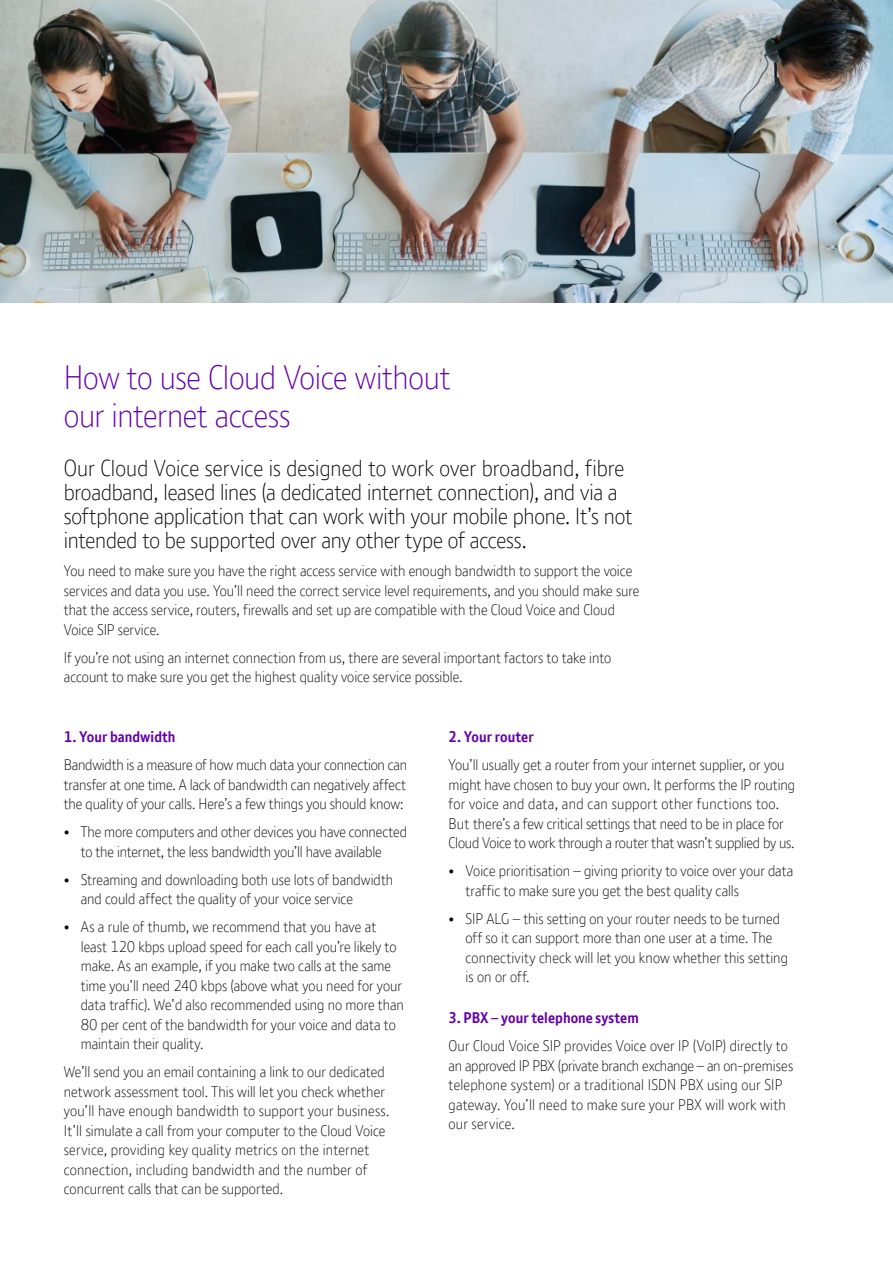
<style>
.page{position:relative;width:893px;height:1263px;background:#fff}
.page>*{position:absolute;margin:0;border:0;box-sizing:border-box;transform-origin:0 0}
.t1{font:300 33px/37.5px "BT Font";letter-spacing:-.01em;color:#6400aa}
.t2{font:300 22.5px/24px "BT Font";letter-spacing:-.01em;color:#000}
.t3{font:300 15px/19.5px "BT Font";color:#000}
.t4{font:700 15px "BT Font";letter-spacing:.005em;color:#6400aa}
.s1{font-weight:700;color:#6400aa}
.s2{font-weight:400;color:#6400aa}
</style>
<div class="page">
<img style="left:0;top:0;width:893px;height:303px">
<h1 class="t1" style="left:64px;top:358px;width:388px">How to use Cloud Voice without our internet access</h1>
<p class="t2" style="left:64px;top:456px;width:570px">Our Cloud Voice service is designed to work over broadband, fibre broadband, leased lines (a dedicated internet connection), and via a softphone application that can work with your mobile phone. It’s not intended to be supported over any other type of access.</p>
<p class="t3" style="left:64px;top:561px;width:577px">You need to make sure you have the right access service with enough bandwidth to support the voice services and data you use. You’ll need the correct service level requirements, and you should make sure that the access service, routers, firewalls and set up are compatible with the Cloud Voice and Cloud Voice SIP service.</p>
<p class="t3" style="left:64px;top:647px;width:549px">If you’re not using an internet connection from us, there are several important factors to take into account to make sure you get the highest quality voice service possible.</p>
<p class="t4" style="left:64px;top:727px;width:113px">1. Your bandwidth</p>
<p class="t3" style="left:64px;top:755px;width:345px;text-align:justify">Bandwidth is a measure of how much data your connection can transfer at one time. A lack of bandwidth can negatively affect the quality of your calls. Here’s a few things you should know:</p>
<p class="t3" style="left:64px;top:822px;width:345px;text-align:center">• The more computers and other devices you have connected to the internet, the less bandwidth you’ll have available</p>
<p class="t3" style="left:81px;top:869px;width:314px;text-indent:-17px">• Streaming and downloading both use lots of bandwidth and could affect the quality of your voice service</p>
<p class="t3" style="left:81px;top:917px;width:325px;text-indent:-17px">• As a rule of thumb, we recommend that you have at least 120 kbps upload speed for each call you’re likely to make. As an example, if you make two calls at the same time you’ll need 240 kbps (above what you need for your data traffic). We’d also recommended using no more than 80 per cent of the bandwidth for your voice and data to maintain their quality.</p>
<p class="t3" style="left:64px;top:1062px;width:327px">We’ll send you an email containing a link to our dedicated network assessment tool. This will let you check whether you’ll have enough bandwidth to support your business.<br>It’ll simulate a call from your computer to the Cloud Voice service, providing key quality metrics on the internet connection, including bandwidth and the number of concurrent calls that can be supported.</p>
<p class="t4" style="left:449px;top:727px;width:87px">2. Your router</p>
<p class="t3" style="left:449px;top:755px;width:348px">You’ll usually get a router from your internet supplier, or you might have chosen to buy your own. It performs the IP routing for voice and data, and can support other functions too.<br>But there’s a few critical settings that need to be in place for Cloud Voice to work through a router that wasn’t supplied by us.</p>
<p class="t3" style="left:466px;top:861px;width:329px;text-indent:-17px">• Voice prioritisation – giving priority to voice over your data traffic to make sure you get the best quality calls</p>
<p class="t3" style="left:466px;top:908px;width:324px;text-indent:-17px">• SIP ALG – this setting on your router needs to be turned off so it can support more than one user at a time. The connectivity check will let you know whether this setting is on or off.</p>
<p class="t3" style="left:449px;top:1003px;width:341px;line-height:28px"><span class="s1">3. PBX</span> <span class="s2">–</span> <span class="s1">your telephone system<br></span>Our Cloud Voice SIP provides Voice over IP (VoIP) directly to</p>
<p class="t3" style="left:449px;top:1055px;width:346px">an approved IP PBX (private branch exchange – an on-premises telephone system) or a traditional ISDN PBX using our SIP gateway. You’ll need to make sure your PBX will work with our service.</p>
</div>
